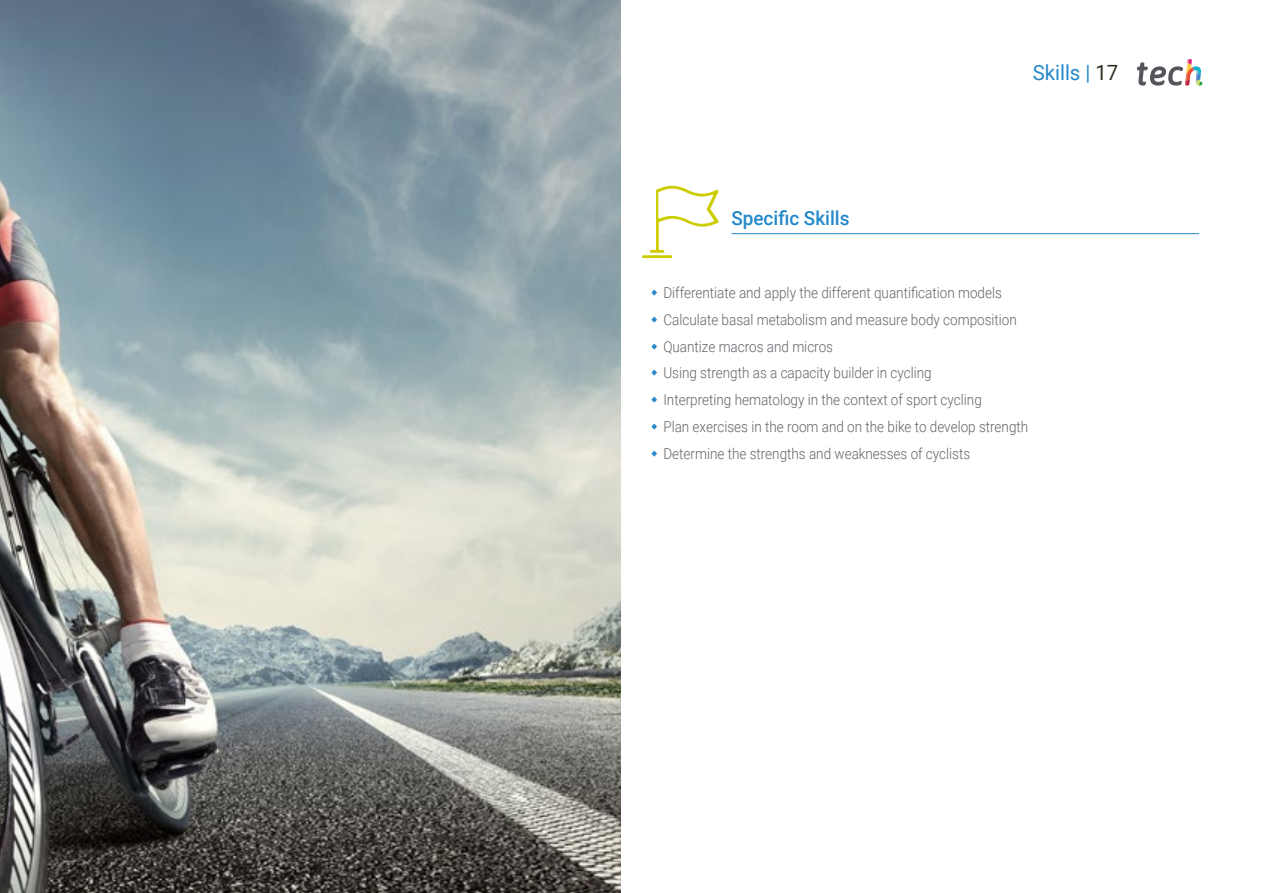
<style>
.page{position:relative;width:1263px;height:893px;background:#fff}
.page>*{position:absolute;margin:0;border:0;box-sizing:border-box;transform-origin:0 0}
.t1{font:21px "Roboto";color:#2488c9}
.t2{font:500 19.5px "Roboto";color:#2488c9}
.t3{font:300 15px/26.7px "Roboto";color:#61646a;scale:.9 1}
.s1{color:#312e20}
</style>
<div class="page">
<img style="left:0;top:0;width:621px;height:893px">
<hr style="left:731px;top:233px;width:468px;height:1px;background:#2488c9">
<hr style="left:642px;top:255px;width:30px;height:3px;background:#cdce00">
<svg style="left:650px;top:186px;width:69px;height:67px"></svg>
<svg style="left:1137px;top:59px;width:65px;height:27px"></svg>
<h2 class="t2" style="left:731px;top:204px;width:120px">Specific Skills</h2>
<h1 class="t1" style="left:1033px;top:57px;width:87px">Skills | <span class="s1">17</span></h1>
<p class="t3" style="left:663px;top:279px;width:407px">Differentiate and apply the different quantification models Calculate basal metabolism and measure body composition Quantize macros and micros<br>Using strength as a capacity builder in cycling<br>Interpreting hematology in the context of sport cycling<br>Plan exercises in the room and on the bike to develop strength Determine the strengths and weaknesses of cyclists</p>
</div>
